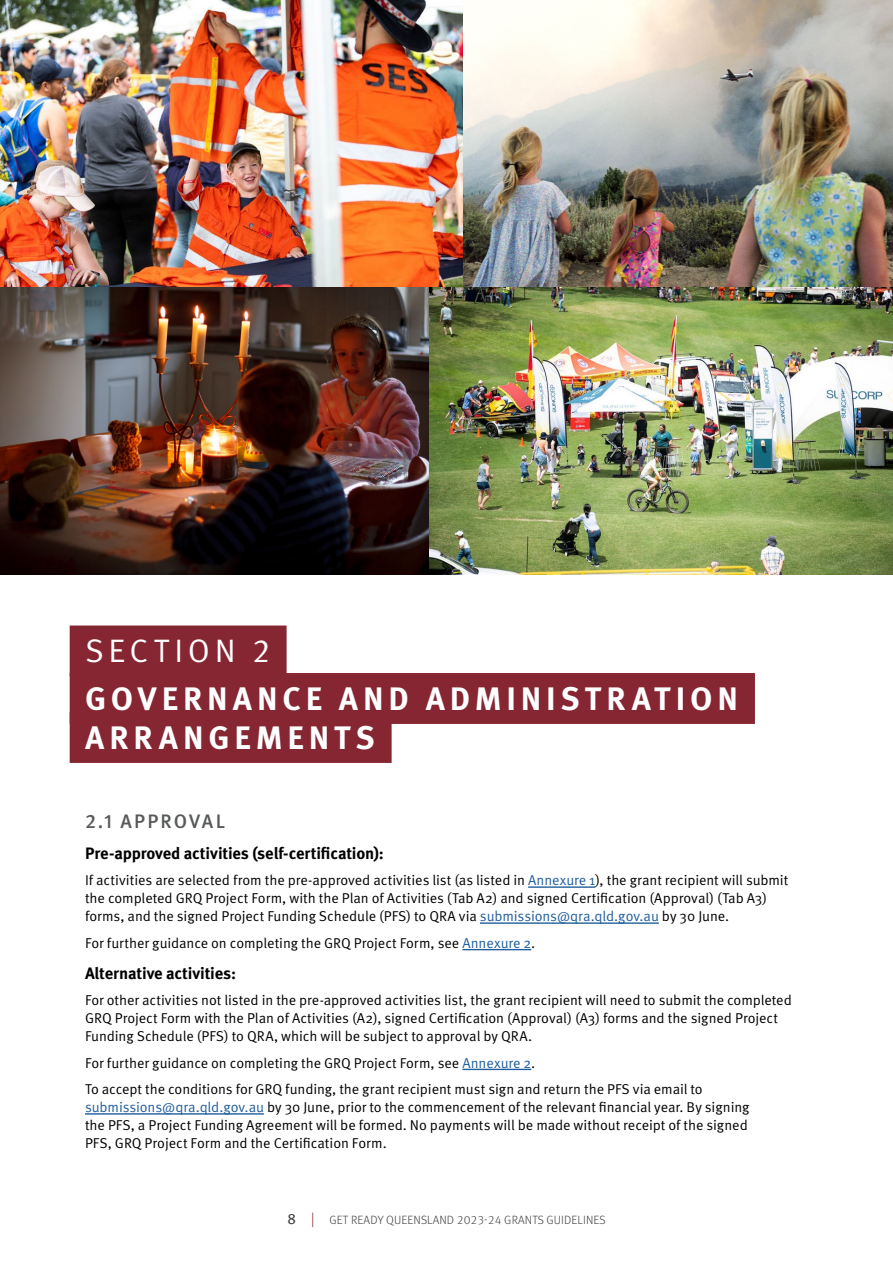
<style>
.page{position:relative;width:893px;height:1263px;background:#fff}
.page>*{position:absolute;margin:0;border:0;box-sizing:border-box;transform-origin:0 0}
.t1{font:700 32.55px/39px "Meta Pro";letter-spacing:.15em;color:#fff}
.t2{font:32.55px "Meta Pro Norm";letter-spacing:.145em;color:#fff}
.t3{font:500 19.5px "Meta Pro";letter-spacing:.11em;color:#58595b}
.t4{font:700 16.5px "Meta Pro";letter-spacing:-.01em;color:#000}
.t5{font:14.25px/18px "Meta Pro Norm";letter-spacing:-.005em;color:#000}
.t6{font:300 12px "Meta Pro";letter-spacing:.01em;color:#414042}
.s1{color:#215e9e}
.s2{font-weight:400;font-size:15px}
.s3{font-size:15px;color:#862633}
</style>
<div class="page">
<div style="left:70px;top:625px;width:217px;height:51px;background:#862633"></div>
<div style="left:70px;top:673px;width:685px;height:51px;background:#862633"></div>
<div style="left:70px;top:712px;width:322px;height:51px;background:#862633"></div>
<hr style="left:528px;top:886px;width:67px;height:2px;background:#215e9e">
<hr style="left:480px;top:922px;width:179px;height:2px;background:#215e9e">
<hr style="left:462px;top:949px;width:69px;height:1px;background:#215e9e">
<hr style="left:462px;top:1069px;width:69px;height:1px;background:#215e9e">
<hr style="left:85px;top:1113px;width:179px;height:1px;background:#215e9e">
<img style="left:0;top:0;width:893px;height:574px">
<h1 class="t2" style="left:85px;top:626px;width:186px">SECTION 2</h1>
<h1 class="t1" style="left:85px;top:677px;width:654px">GOVERNANCE AND ADMINISTRATION<br>ARRANGEMENTS</h1>
<h2 class="t3" style="left:85px;top:806px;width:141px">2.1 APPROVAL</h2>
<p class="t4" style="left:85px;top:840px;width:300px">Pre-approved activities (self-certification):</p>
<p class="t5" style="left:85px;top:870px;width:705px">If activities are selected from the pre-approved activities list (as listed in <span class="s1">Annexure 1</span>), the grant recipient will submit the completed GRQ Project Form, with the Plan of Activities (Tab A2) and signed Certification (Approval) (Tab A3) forms, and the signed Project Funding Schedule (PFS) to QRA via <span class="s1">submissions@qra.qld.gov.au</span> by 30 June.</p>
<p class="t5" style="left:85px;top:933px;width:452px">For further guidance on completing the GRQ Project Form, see <span class="s1">Annexure 2</span>.</p>
<p class="t4" style="left:85px;top:960px;width:153px">Alternative activities:</p>
<p class="t5" style="left:85px;top:990px;width:708px">For other activities not listed in the pre-approved activities list, the grant recipient will need to submit the completed<br>GRQ Project Form with the Plan of Activities (A2), signed Certification (Approval) (A3) forms and the signed Project<br>Funding Schedule (PFS) to QRA, which will be subject to approval by QRA.</p>
<p class="t5" style="left:85px;top:1048px;width:619px;line-height:26.5px">For further guidance on completing the GRQ Project Form, see <span class="s1">Annexure 2</span>.<br>To accept the conditions for GRQ funding, the grant recipient must sign and return the PFS via email to</p>
<p class="t5" style="left:85px;top:1097px;width:666px;text-align:justify"><span class="s1">submissions@qra.qld.gov.au</span> by 30 June, prior to the commencement of the relevant financial year. By signing the PFS, a Project Funding Agreement will be formed. No payments will be made without receipt of the signed PFS, GRQ Project Form and the Certification Form.</p>
<p class="t6" style="left:288px;top:1211px;width:320px"><span class="s2">8</span> <span class="s3">|</span> GET READY QUEENSLAND 2023-24 GRANTS GUIDELINES</p>
</div>
